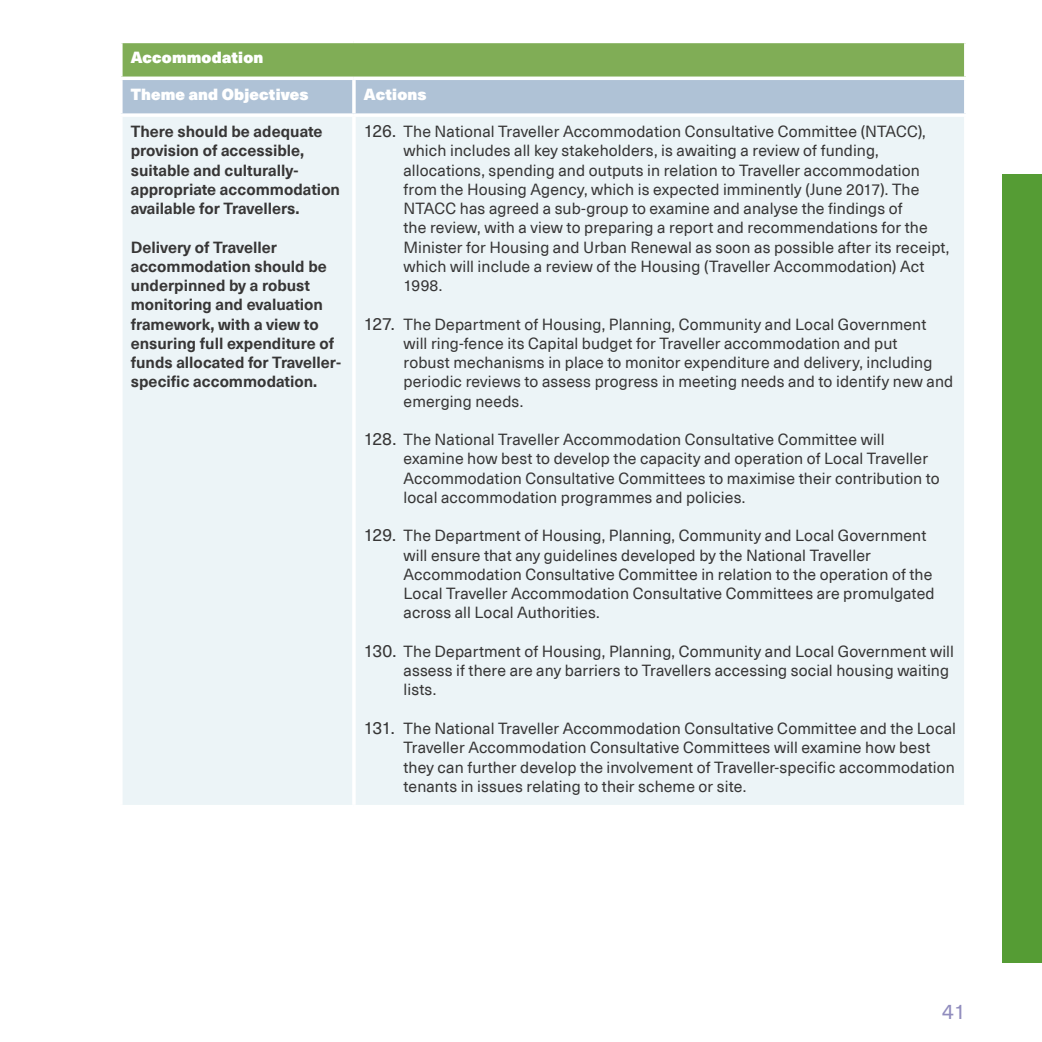
<style>
.page{position:relative;width:1042px;height:1042px;background:#fff}
.page>*{position:absolute;margin:0;border:0;box-sizing:border-box;transform-origin:0 0}
.t1{font:21px "Neue Haas Unica W1 G";color:#918dbe}
.t2{font:15.75px/19.2px "Neue Haas Unica Pro";letter-spacing:.01em;color:#373636}
.t3{font:700 15.75px/19.2px "Neue Haas Unica Pro";color:#373636}
.t4{font:15.75px "Neue Haas Unica Pro X Black";letter-spacing:.01em;color:#fff}
.s1{font-size:17.5px}
</style>
<div class="page">
<div style="left:121px;top:41px;width:845px;height:37px;background:#80ad56"></div>
<div style="left:123px;top:80px;width:841px;height:33px;background:#afc2d6"></div>
<div style="left:123px;top:117px;width:841px;height:688px;background:#ecf4f7"></div>
<svg style="left:352px;top:80px;width:4px;height:33px"></svg>
<hr style="left:352px;top:117px;width:4px;height:688px;background:#fff">
<svg style="left:122px;top:80px;width:1px;height:33px"></svg>
<hr style="left:119px;top:40px;width:235px;height:3px;background:#fff">
<svg style="left:121px;top:43px;width:2px;height:34px"></svg>
<hr style="left:354px;top:40px;width:613px;height:3px;background:#fff">
<hr style="left:964px;top:43px;width:3px;height:34px;background:#fff">
<hr style="left:119px;top:77px;width:235px;height:3px;background:#fff">
<hr style="left:354px;top:77px;width:613px;height:3px;background:#fff">
<svg style="left:121px;top:113px;width:233px;height:1px"></svg>
<svg style="left:354px;top:113px;width:612px;height:1px"></svg>
<div style="left:1002px;top:174px;width:40px;height:788px;background:#559c34"></div>
<p class="t4" style="left:131px;top:48px;width:134px">Accommodation</p>
<p class="t4" style="left:131px;top:84px;width:179px">Theme and Objectives</p>
<p class="t4" style="left:364px;top:84px;width:64px">Actions</p>
<p class="t3" style="left:131px;top:122px;width:211px">There should be adequate provision of accessible, suitable and culturally&shy;appropriate accommodation available for Travellers.</p>
<p class="t3" style="left:131px;top:237px;width:212px">Delivery of Traveller accommodation should be underpinned by a robust monitoring and evaluation framework, with a view to ensuring full expenditure of funds allocated for Traveller&shy;specific accommodation.</p>
<p class="t2" style="left:403px;top:122px;width:547px;text-indent:-40px"><span class="s1">126.</span> The National Traveller Accommodation Consultative Committee (NTACC), which includes all key stakeholders, is awaiting a review of funding, allocations, spending and outputs in relation to Traveller accommodation from the Housing Agency, which is expected imminently (June 2017). The NTACC has agreed a sub-group to examine and analyse the findings of<br>the review, with a view to preparing a report and recommendations for the Minister for Housing and Urban Renewal as soon as possible after its receipt, which will include a review of the Housing (Traveller Accommodation) Act 1998.</p>
<p class="t2" style="left:403px;top:315px;width:551px;text-indent:-40px"><span class="s1">127.</span> The Department of Housing, Planning, Community and Local Government will ring-fence its Capital budget for Traveller accommodation and put<br>robust mechanisms in place to monitor expenditure and delivery, including periodic reviews to assess progress in meeting needs and to identify new and emerging needs.</p>
<p class="t2" style="left:403px;top:430px;width:538px;text-indent:-40px"><span class="s1">128.</span> The National Traveller Accommodation Consultative Committee will examine how best to develop the capacity and operation of Local Traveller Accommodation Consultative Committees to maximise their contribution to local accommodation programmes and policies.</p>
<p class="t2" style="left:403px;top:526px;width:532px;text-indent:-40px"><span class="s1">129.</span> The Department of Housing, Planning, Community and Local Government will ensure that any guidelines developed by the National Traveller Accommodation Consultative Committee in relation to the operation of the Local Traveller Accommodation Consultative Committees are promulgated across all Local Authorities.</p>
<p class="t2" style="left:403px;top:642px;width:552px;text-indent:-40px"><span class="s1">130.</span> The Department of Housing, Planning, Community and Local Government will assess if there are any barriers to Travellers accessing social housing waiting lists.</p>
<p class="t2" style="left:403px;top:719px;width:554px;text-indent:-40px"><span class="s1">131.</span> The National Traveller Accommodation Consultative Committee and the Local Traveller Accommodation Consultative Committees will examine how best they can further develop the involvement of Traveller-specific accommodation tenants in issues relating to their scheme or site.</p>
<h1 class="t1" style="left:942px;top:996px;width:25px">41</h1>
</div>
